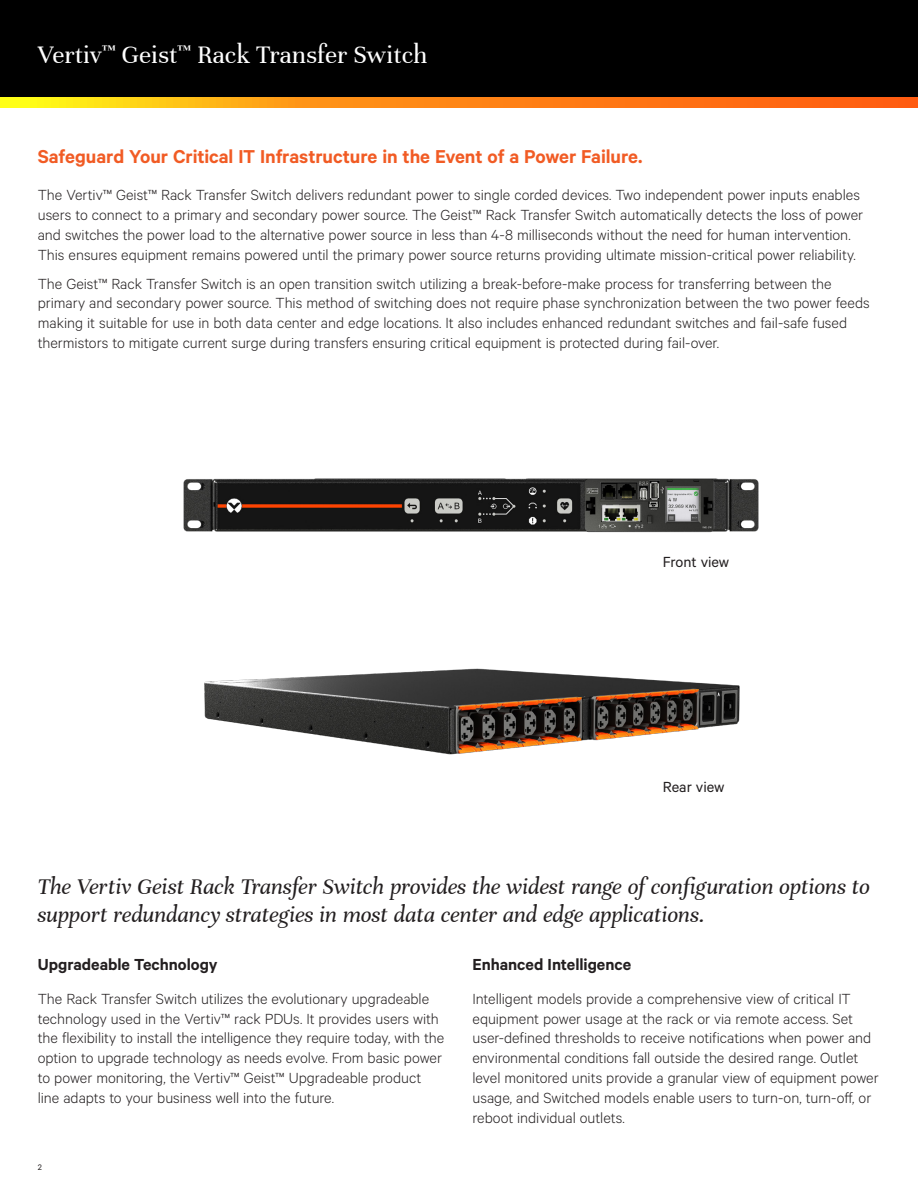
<style>
.page{position:relative;width:918px;height:1188px;background:#fff}
.page>*{position:absolute;margin:0;border:0;box-sizing:border-box;transform-origin:0 0}
.t1{font:27px "Unna";color:#fff}
.Vertiv_Lead-in{font:italic 24px/28.8px "Unna";letter-spacing:-.01em;color:#231f20}
.Vertiv_Orange_Main_Heading{font:600 21px "Calibre";letter-spacing:-.005em;color:#f15b24}
.Vertiv_Heading{font:600 18px "Calibre";color:#231f20}
.Vertiv_Body_Text{font:300 16.5px/19.8px "Calibre";color:#231f20}
.Vertiv_Body_Text-2{font:16.5px "Calibre";letter-spacing:-.005em;color:#231f20}
.t2{font:9px "Calibre";color:#231f20}
</style>
<div class="page">
<div style="left:0;top:0;width:918px;height:108px;background:#000"></div>
<svg style="left:0;top:98px;width:918px;height:10px"></svg>
<img style="left:204px;top:668px;width:536px;height:87px">
<img style="left:183px;top:478px;width:576px;height:55px">
<h1 class="t1" style="left:38px;top:39px;width:391px">Vertiv<sup>™</sup> Geist<sup>™</sup> Rack Transfer Switch</h1>
<p class="Vertiv_Orange_Main_Heading" style="left:38px;top:144px;width:606px">Safeguard Your Critical IT Infrastructure in the Event of a Power Failure.</p>
<p class="Vertiv_Body_Text" style="left:38px;top:185px;width:827px">The Vertiv™ Geist™ Rack Transfer Switch delivers redundant power to single corded devices. Two independent power inputs enables users to connect to a primary and secondary power source. The Geist™ Rack Transfer Switch automatically detects the loss of power and switches the power load to the alternative power source in less than 4-8 milliseconds without the need for human intervention.<br>This ensures equipment remains powered until the primary power source returns providing ultimate mission-critical power reliability.</p>
<p class="Vertiv_Body_Text" style="left:38px;top:273px;width:833px">The Geist™ Rack Transfer Switch is an open transition switch utilizing a break-before-make process for transferring between the primary and secondary power source. This method of switching does not require phase synchronization between the two power feeds making it suitable for use in both data center and edge locations. It also includes enhanced redundant switches and fail-safe fused thermistors to mitigate current surge during transfers ensuring critical equipment is protected during fail-over.</p>
<p class="Vertiv_Body_Text-2" style="left:663px;top:552px;width:68px">Front view</p>
<p class="Vertiv_Body_Text-2" style="left:663px;top:777px;width:63px">Rear view</p>
<p class="Vertiv_Lead-in" style="left:38px;top:872px;width:834px">The Vertiv Geist Rack Transfer Switch provides the widest range of configuration options to support redundancy strategies in most data center and edge applications.</p>
<p class="Vertiv_Heading" style="left:38px;top:954px;width:181px">Upgradeable Technology</p>
<p class="Vertiv_Body_Text" style="left:38px;top:988px;width:408px">The Rack Transfer Switch utilizes the evolutionary upgradeable technology used in the Vertiv™ rack PDUs. It provides users with the flexibility to install the intelligence they require today, with the option to upgrade technology as needs evolve. From basic power to power monitoring, the Vertiv™ Geist™ Upgradeable product line adapts to your business well into the future.</p>
<p class="Vertiv_Heading" style="left:472px;top:954px;width:160px">Enhanced Intelligence</p>
<p class="Vertiv_Body_Text" style="left:472px;top:988px;width:408px">Intelligent models provide a comprehensive view of critical IT equipment power usage at the rack or via remote access. Set user-defined thresholds to receive notifications when power and environmental conditions fall outside the desired range. Outlet level monitored units provide a granular view of equipment power usage, and Switched models enable users to turn-on, turn-off, or reboot individual outlets.</p>
<p class="t2" style="left:38px;top:1162px;width:6px">2</p>
</div>
